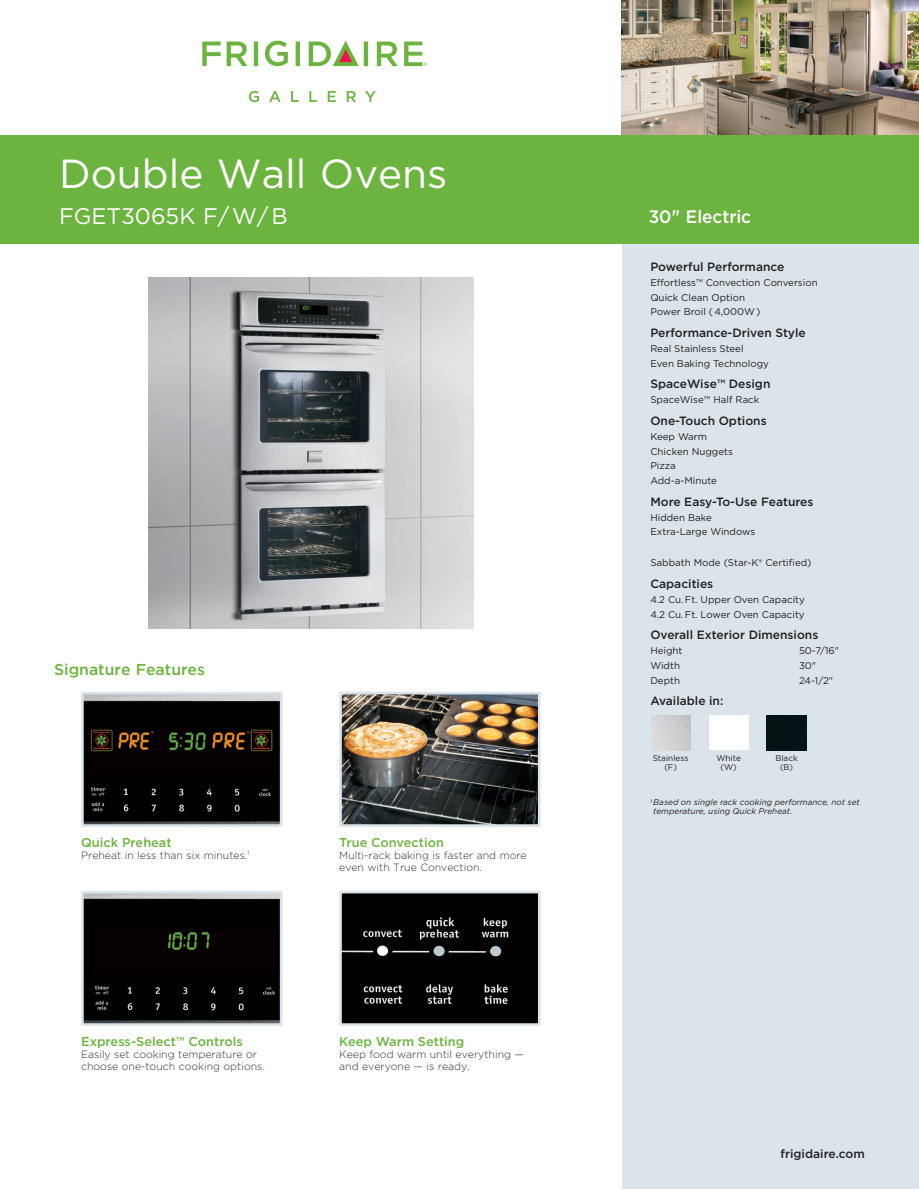
<style>
.page{position:relative;width:919px;height:1189px;background:#fff}
.page>*{position:absolute;margin:0;border:0;box-sizing:border-box;transform-origin:0 0}
.t1{font:40.5px "Gotham";color:#fff}
.t2{font:22.5px "Gotham";color:#fff}
.t3{font:500 18px "Gotham";color:#fff;scale:.95 1}
.t4{font:500 15.75px "Gotham";color:#6cb43f}
.t5{font:500 12.75px "Gotham";color:#6cb43f}
.t6{font:500 12px "Gotham";color:#231f20}
.t7{font:300 10.5px/12px "Gotham";color:#312f30}
.t8{font:9.75px/14.5px "Gotham";color:#231f20}
.t9{font:italic 8.25px/8.2px "Gotham";color:#231f20}
.t10{font:8.25px/9px "Gotham";color:#231f20;text-align:center}
</style>
<div class="page">
<div style="left:621px;top:0;width:297px;height:1188px;background:#dbe4ea"></div>
<img style="left:621px;top:0;width:297px;height:135px">
<div style="left:0;top:135px;width:918px;height:108px;background:#6cb43f"></div>
<svg style="left:202px;top:41px;width:225px;height:61px"></svg>
<img style="left:343px;top:894px;width:193px;height:127px">
<div style="left:339px;top:890px;width:201px;height:135px;border:3px solid #dbe4ea"></div>
<img style="left:85px;top:894px;width:193px;height:127px">
<div style="left:81px;top:890px;width:201px;height:135px;border:3px solid #dbe4ea"></div>
<img style="left:85px;top:695px;width:193px;height:127px">
<div style="left:81px;top:691px;width:201px;height:135px;border:3px solid #dbe4ea"></div>
<img style="left:149px;top:277px;width:324px;height:351px">
<img style="left:650px;top:715px;width:40px;height:35px">
<div style="left:708px;top:715px;width:40px;height:35px;background:#fff"></div>
<img style="left:766px;top:715px;width:40px;height:35px">
<img style="left:343px;top:695px;width:193px;height:127px">
<div style="left:339px;top:691px;width:201px;height:135px;border:3px solid #dbe4ea"></div>
<h1 class="t1" style="left:59px;top:148px;width:389px">Double Wall Ovens</h1>
<h2 class="t2" style="left:59px;top:201px;width:230px">FGET3065K F/ W/ B</h2>
<h3 class="t4" style="left:54px;top:658px;width:152px">Signature Features</h3>
<h3 class="t5" style="left:81px;top:833px;width:92px">Quick Preheat</h3>
<p class="t7" style="left:81px;top:848px;width:170px">Preheat in less than six minutes.<sup>1</sup></p>
<h3 class="t5" style="left:81px;top:1032px;width:163px">Express-Select™ Controls</h3>
<p class="t7" style="left:81px;top:1047px;width:185px">Easily set cooking temperature or choose one-touch cooking options.</p>
<h3 class="t5" style="left:339px;top:833px;width:106px">True Convection</h3>
<p class="t7" style="left:339px;top:848px;width:189px">Multi-rack baking is faster and more even with True Convection.</p>
<h3 class="t5" style="left:339px;top:1032px;width:127px">Keep Warm Setting</h3>
<p class="t7" style="left:339px;top:1047px;width:186px">Keep food warm until everything — and everyone — is ready.</p>
<h3 class="t3" style="left:648px;top:205px;width:109px">30" Electric</h3>
<p class="t6" style="left:650px;top:259px;width:135px">Powerful Performance</p>
<p class="t8" style="left:650px;top:275px;width:169px">Effortless™ Convection Conversion<br>Quick Clean Option<br>Power Broil ( 4,000W )</p>
<p class="t6" style="left:650px;top:325px;width:157px">Performance-Driven Style</p>
<p class="t8" style="left:650px;top:341px;width:120px">Real Stainless Steel<br>Even Baking Technology</p>
<p class="t6" style="left:650px;top:376px;width:121px">SpaceWise™ Design</p>
<p class="t8" style="left:650px;top:392px;width:110px">SpaceWise™ Half Rack</p>
<p class="t6" style="left:650px;top:413px;width:118px">One-Touch Options</p>
<p class="t8" style="left:650px;top:429px;width:84px">Keep Warm<br>Chicken Nuggets<br>Pizza<br>Add-a-Minute</p>
<p class="t6" style="left:650px;top:493px;width:164px">More Easy-To-Use Features</p>
<p class="t8" style="left:650px;top:510px;width:106px">Hidden Bake<br>Extra-Large Windows</p>
<p class="t8" style="left:650px;top:555px;width:162px">Sabbath Mode (Star-K® Certified)</p>
<p class="t6" style="left:650px;top:575px;width:64px">Capacities</p>
<p class="t8" style="left:650px;top:592px;width:156px">4.2 Cu. Ft. Upper Oven Capacity<br>4.2 Cu. Ft. Lower Oven Capacity</p>
<p class="t6" style="left:650px;top:627px;width:169px">Overall Exterior Dimensions</p>
<p class="t8" style="left:650px;top:643px;width:34px">Height</p>
<p class="t8" style="left:798px;top:643px;width:42px">50-7/16"</p>
<p class="t8" style="left:650px;top:658px;width:31px">Width</p>
<p class="t8" style="left:798px;top:658px;width:19px">30"</p>
<p class="t8" style="left:650px;top:672px;width:31px">Depth</p>
<p class="t8" style="left:798px;top:672px;width:36px">24-1/2"</p>
<p class="t6" style="left:650px;top:693px;width:75px">Available in:</p>
<p class="t10" style="left:652px;top:753px;width:37px">Stainless (F)</p>
<p class="t10" style="left:716px;top:753px;width:26px">White (W)</p>
<p class="t10" style="left:775px;top:753px;width:24px">Black (B)</p>
<p class="t9" style="left:653px;top:798px;width:208px;text-indent:-3px"><sup>1</sup> Based on single rack cooking performance, not set temperature, using Quick Preheat.</p>
<p class="t6" style="left:780px;top:1145px;width:86px">frigidaire.com</p>
</div>
